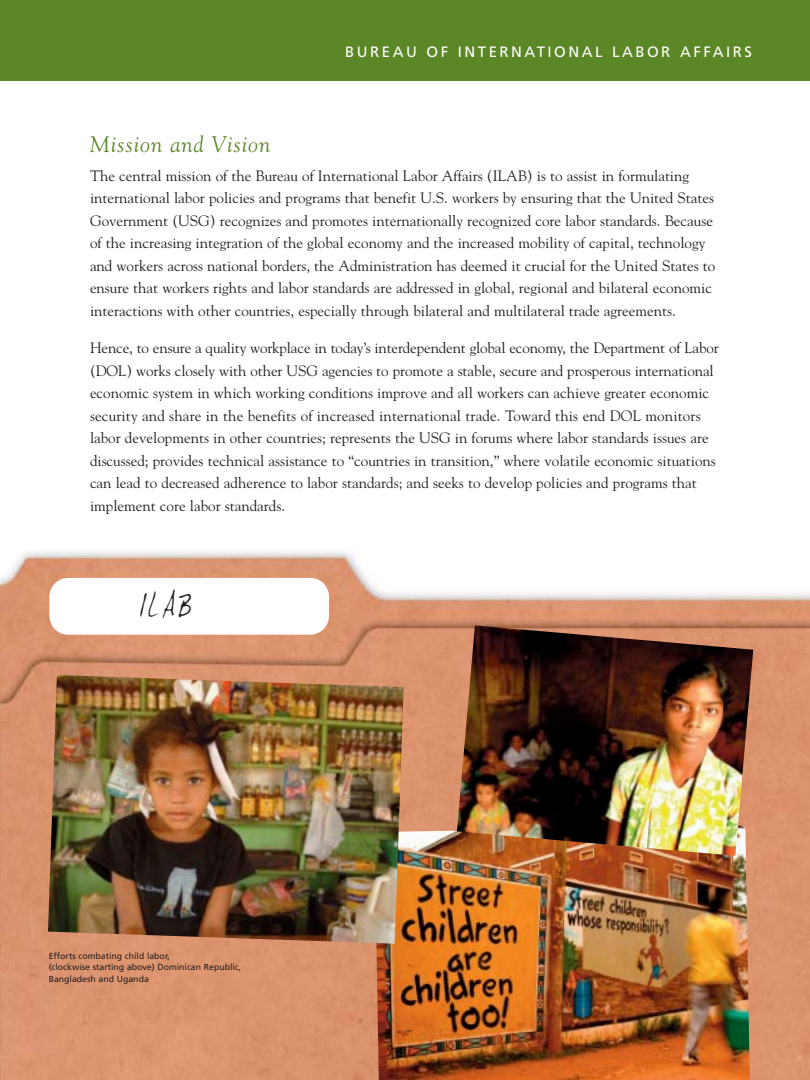
<style>
.page{position:relative;width:810px;height:1080px;background:#fff}
.page>*{position:absolute;margin:0;border:0;box-sizing:border-box;transform-origin:0 0}
.t1{font:45px "Brown";color:#231f20}
.t2{font:22.5px "Goudy Italic Os F";letter-spacing:.045em;color:#5c8727}
.t3{font:15px/22.5px "Goudy";color:#231f20}
.t4{font:15px "Frutiger";letter-spacing:.165em;color:#fff}
.t5{font:8.75px/11.2px "Frutiger";color:#231f20}
</style>
<div class="page">
<img style="left:0;top:551px;width:810px;height:529px">
<div style="left:0;top:0;width:810px;height:80px;background:#5c8727"></div>
<div style="left:49px;top:578px;width:280px;height:57px;background:#fff;border-radius:19px"></div>
<img style="left:374px;top:826px;width:376px;height:254px">
<img style="left:457px;top:625px;width:296px;height:231px">
<img style="left:48px;top:675px;width:356px;height:269px">
<p class="t4" style="left:345px;top:46px;width:408px">BUREAU OF INTERNATIONAL LABOR AFFAIRS</p>
<h2 class="t2" style="left:90px;top:135px;width:182px">Mission and Vision</h2>
<p class="t3" style="left:90px;top:165px;width:627px">The central mission of the Bureau of International Labor Affairs (ILAB) is to assist in formulating international labor policies and programs that benefit U.S. workers by ensuring that the United States Government (USG) recognizes and promotes internationally recognized core labor standards. Because of the increasing integration of the global economy and the increased mobility of capital, technology and workers across national borders, the Administration has deemed it crucial for the United States to ensure that workers rights and labor standards are addressed in global, regional and bilateral economic interactions with other countries, especially through bilateral and multilateral trade agreements.</p>
<p class="t3" style="left:90px;top:338px;width:630px">Hence, to ensure a quality workplace in today’s interdependent global economy, the Department of Labor (DOL) works closely with other USG agencies to promote a stable, secure and prosperous international economic system in which working conditions improve and all workers can achieve greater economic security and share in the benefits of increased international trade. Toward this end DOL monitors labor developments in other countries; represents the USG in forums where labor standards issues are discussed; provides technical assistance to “countries in transition,” where volatile economic situations can lead to decreased adherence to labor standards; and seeks to develop policies and programs that implement core labor standards.</p>
<h1 class="t1" style="left:135px;top:575px;width:56px;rotate:-2deg">ILAB</h1>
<p class="t5" style="left:49px;top:951px;width:194px">Efforts combating child labor,<br>(clockwise starting above) Dominican Republic,<br>Bangladesh and Uganda</p>
</div>
